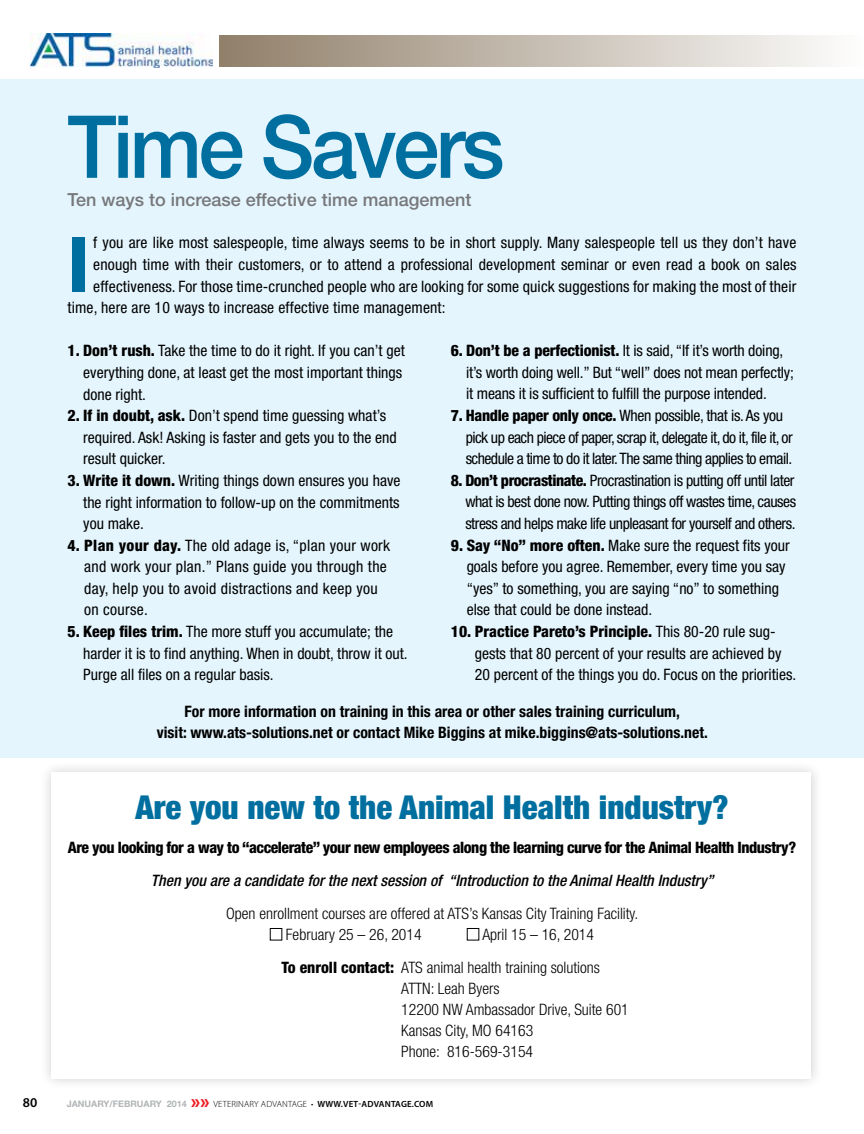
<style>
.page{position:relative;width:864px;height:1134px;background:#fff}
.page>*{position:absolute;margin:0;border:0;box-sizing:border-box;transform-origin:0 0}
.t1{font:500 87px "Helvetica Neue";letter-spacing:-.04em;color:#006f9f;scale:.95 1}
.t2{font:800 condensed 76.2px "Helvetica Neue";color:#006f9f}
.t3{font:900 condensed 33px "Helvetica Neue";color:#006f9f}
.t4{font:500 18px "Helvetica Neue";color:#77787b}
.t5{font:condensed 15.75px/21.6px "Helvetica Neue";color:#000}
.t6{font:300 condensed 15.75px/21px "Helvetica Neue";color:#000}
.t7{font:condensed 15.75px/21.6px "Helvetica Neue";letter-spacing:-.035em;color:#000}
.t8{font:700 condensed 15.75px/21px "Helvetica Neue";color:#000;text-align:center}
.t9{font:condensed 15.75px/21.6px "Helvetica Neue";letter-spacing:.02em;color:#000}
.t10{font:800 condensed 15.75px "Helvetica Neue";letter-spacing:-.03em;color:#000}
.t11{font:italic 500 condensed 15.75px "Helvetica Neue";color:#000}
.t12{font:600 13.5px "Myriad Pro";color:#000}
.t13{font:600 9px "Myriad Pro";letter-spacing:.02em;color:#000}
.s1{font-weight:800}
.s2{font-family:"Helvetica Neue";font-weight:700;color:#b1b4b6}
.s3{font-family:"Interstate";font-weight:700;font-size:15px;color:#ed1d24}
.s4{font-weight:300}
</style>
<div class="page">
<div style="left:39px;top:760px;width:784px;height:331px;background:#000;opacity:.2"></div>
<div style="left:52px;top:772px;width:759px;height:307px;background:#fff"></div>
<div style="left:0;top:80px;width:864px;height:678px;background:#e4f5fd"></div>
<img style="left:30px;top:33px;width:182px;height:35px">
<div style="left:219px;top:35px;width:645px;height:32px;background:linear-gradient(to right,#907f69,#fefefd)"></div>
<div style="left:270px;top:928px;width:12px;height:12px;border:1px solid #000"></div>
<div style="left:467px;top:928px;width:12px;height:12px;border:1px solid #000"></div>
<h1 class="t1" style="left:68px;top:95px;width:462px">Time Savers</h1>
<p class="t4" style="left:68px;top:188px;width:405px">Ten ways to increase effective time management</p>
<h2 class="t2" style="left:68px;top:217px;width:23px">I</h2>
<p class="t5" style="left:93px;top:232px;width:705px">f you are like most salespeople, time always seems to be in short supply. Many salespeople tell us they don’t have</p>
<p class="t5" style="left:93px;top:254px;width:705px">enough time with their customers, or to attend a professional development seminar or even read a book on sales</p>
<p class="t5" style="left:93px;top:275px;width:705px">effectiveness. For those time-crunched people who are looking for some quick suggestions for making the most of their</p>
<p class="t5" style="left:68px;top:297px;width:380px">time, here are 10 ways to increase effective time management:</p>
<p class="t5" style="left:83px;top:340px;width:323px;text-indent:-16px"><span class="s1">1. Don’t rush.</span> Take the time to do it right. If you can’t get everything done, at least get the most important things done right.</p>
<p class="t5" style="left:83px;top:405px;width:315px;text-indent:-16px"><span class="s1">2. If in doubt, ask.</span> Don’t spend time guessing what’s required. Ask! Asking is faster and gets you to the end result quicker.</p>
<p class="t5" style="left:83px;top:469px;width:319px;text-align:justify;text-indent:-16px"><span class="s1">3. Write it down.</span> Writing things down ensures you have the right information to follow-up on the commitments you make.</p>
<p class="t9" style="left:84px;top:534px;width:308px;text-indent:-17px"><span class="s1">4. Plan your day.</span> The old adage is, “plan your work and work your plan.” Plans guide you through the day, help you to avoid distractions and keep you on course.</p>
<p class="t5" style="left:83px;top:621px;width:326px;text-indent:-16px"><span class="s1">5. Keep files trim.</span> The more stuff you accumulate; the harder it is to find anything. When in doubt, throw it out.<br>Purge all files on a regular basis.</p>
<p class="t5" style="left:466px;top:340px;width:329px;text-indent:-15px"><span class="s1">6. Don’t be a perfectionist.</span> It is said, “If it’s worth doing, it’s worth doing well.” But “well” does not mean perfectly; it means it is sufficient to fulfill the purpose intended.</p>
<p class="t7" style="left:466px;top:405px;width:328px;text-indent:-15px"><span class="s1">7. Handle paper only once.</span> When possible, that is. As you pick up each piece of paper, scrap it, delegate it, do it, file it, or schedule a time to do it later. The same thing applies to email.</p>
<p class="t5" style="left:465px;top:469px;width:332px;text-align:justify;text-indent:-14px"><span class="s1">8. Don’t procrastinate.</span> Procrastination is putting off until later what is best done now. Putting things off wastes time, causes stress and helps make life unpleasant for yourself and others.</p>
<p class="t5" style="left:467px;top:534px;width:325px;text-indent:-16px"><span class="s1">9. Say “No” more often.</span> Make sure the request fits your goals before you agree. Remember, every time you say “yes” to something, you are saying “no” to something else that could be done instead.</p>
<p class="t5" style="left:475px;top:621px;width:323px;text-indent:-24px"><span class="s1">10. Practice Pareto’s Principle.</span> This 80-20 rule sug&shy;gests that 80 percent of your results are achieved by<br>20 percent of the things you do. Focus on the priorities.</p>
<p class="t8" style="left:157px;top:701px;width:552px">For more information on training in this area or other sales training curriculum,<br>visit: www.ats-solutions.net or contact Mike Biggins at mike.biggins@ats-solutions.net.</p>
<h3 class="t3" style="left:135px;top:787px;width:595px">Are you new to the Animal Health industry?</h3>
<p class="t10" style="left:68px;top:838px;width:730px">Are you looking for a way to “accelerate” your new employees along the learning curve for the Animal Health Industry?</p>
<p class="t11" style="left:151px;top:871px;width:564px">Then you are a candidate for the next session of “Introduction to the Animal Health Industry”</p>
<p class="t6" style="left:286px;top:903px;width:354px;text-indent:-60px">Open enrollment courses are offered at ATS’s Kansas City Training Facility.<br>February 25 – 26, 2014</p>
<p class="t6" style="left:281px;top:918px;width:320px;line-height:33px;text-indent:201px">April 15 – 16, 2014<br><span class="s1">To enroll contact:</span> ATS animal health training solutions</p>
<p class="t6" style="left:401px;top:978px;width:229px">ATTN: Leah Byers<br>12200 NW Ambassador Drive, Suite 601<br>Kansas City, MO 64163<br>Phone: 816-569-3154</p>
<p class="t12" style="left:23px;top:1094px;width:16px">80</p>
<p class="t13" style="left:67px;top:1098px;width:368px"><span class="s2">JANUARY/FEBRUARY 2014</span> <span class="s3">»»</span> <span class="s4">VETERINARY ADVANTAGE •</span> WWW.VET-ADVANTAGE.COM</p>
</div>
